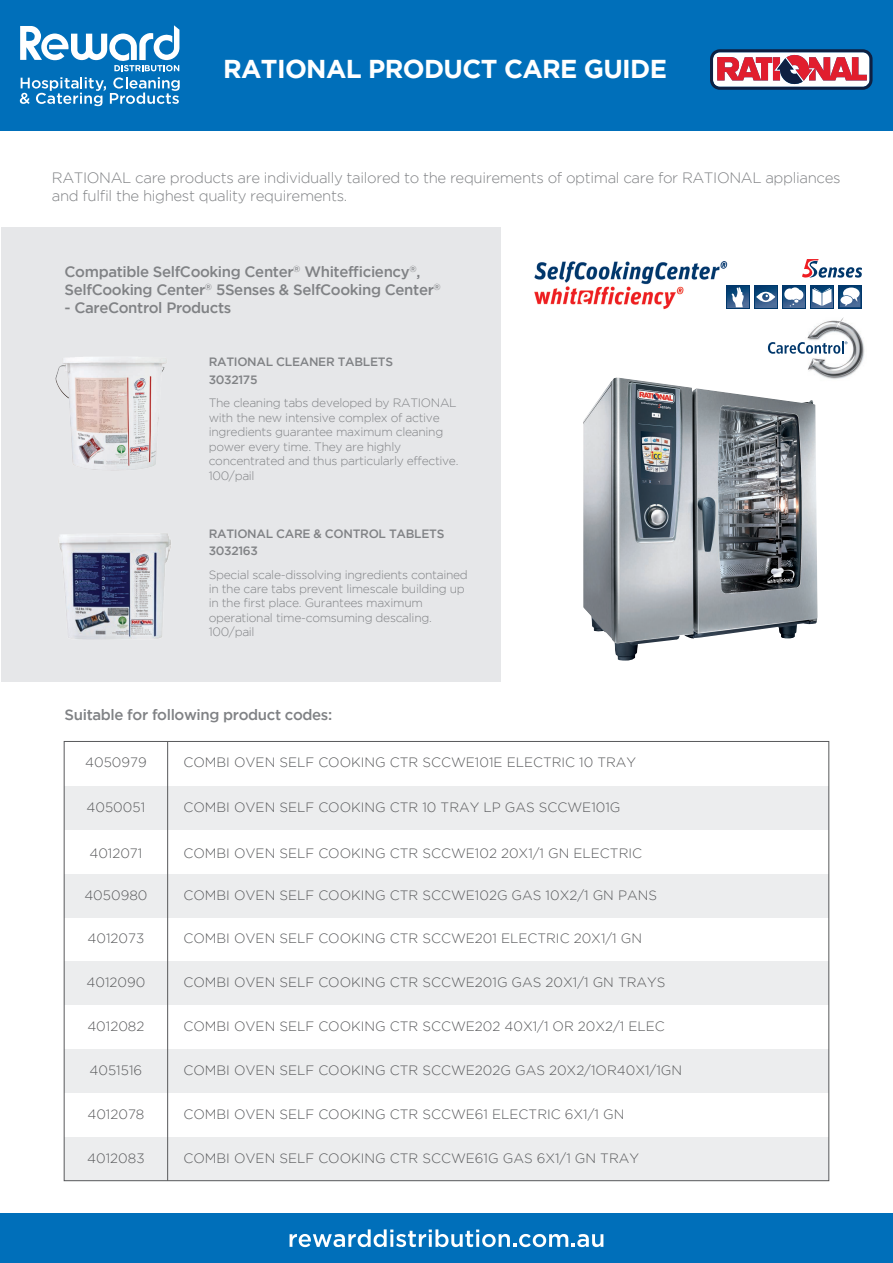
<style>
.page{position:relative;width:893px;height:1263px;background:#fff}
.page>*{position:absolute;margin:0;border:0;box-sizing:border-box;transform-origin:0 0}
.t1{font:700 25.8px "Gotham";letter-spacing:-.025em;color:#fff}
.t2{font:500 15px/18px "Gotham";letter-spacing:-.025em;color:#808285}
.t3{font:300 15px/18px "Gotham";letter-spacing:-.025em;color:#808285}
.t4{font:300 13.5px "Gotham";color:#58595b}
.t5{font:300 12px/14.4px "Gotham";letter-spacing:-.025em;color:#808285}
.t6{font:500 12px "Gotham";letter-spacing:-.025em;color:#808285}
</style>
<div class="page">
<div style="left:0;top:0;width:893px;height:130px;background:#006fba"></div>
<div style="left:0;top:1213px;width:893px;height:50px;background:#006fba"></div>
<svg style="left:20px;top:25px;width:159px;height:46px"></svg>
<svg style="left:20px;top:77px;width:160px;height:29px"></svg>
<svg style="left:710px;top:49px;width:163px;height:41px;background:#b2798a"></svg>
<svg style="left:290px;top:1229px;width:313px;height:18px"></svg>
<div style="left:2px;top:228px;width:499px;height:454px;background:#e6e7e9"></div>
<img style="left:55px;top:357px;width:112px;height:113px">
<img style="left:59px;top:533px;width:112px;height:106px">
<img style="left:583px;top:378px;width:234px;height:283px">
<img style="left:803px;top:320px;width:62px;height:61px">
<svg style="left:834px;top:317px;width:10px;height:15px"></svg>
<svg style="left:768px;top:341px;width:79px;height:13px"></svg>
<img style="left:534px;top:261px;width:194px;height:49px">
<svg style="left:802px;top:259px;width:60px;height:19px"></svg>
<svg style="left:726px;top:285px;width:24px;height:24px"></svg>
<img style="left:727px;top:287px;width:21px;height:20px">
<svg style="left:731px;top:287px;width:13px;height:20px"></svg>
<svg style="left:754px;top:285px;width:24px;height:24px"></svg>
<img style="left:755px;top:287px;width:21px;height:20px">
<svg style="left:756px;top:292px;width:19px;height:10px"></svg>
<svg style="left:782px;top:285px;width:24px;height:24px"></svg>
<img style="left:783px;top:287px;width:21px;height:20px">
<svg style="left:784px;top:287px;width:20px;height:19px"></svg>
<svg style="left:810px;top:285px;width:24px;height:24px"></svg>
<img style="left:812px;top:287px;width:20px;height:20px">
<svg style="left:812px;top:288px;width:19px;height:18px"></svg>
<svg style="left:838px;top:285px;width:24px;height:24px"></svg>
<img style="left:840px;top:287px;width:20px;height:20px">
<svg style="left:840px;top:288px;width:20px;height:18px"></svg>
<div style="left:64px;top:786px;width:765px;height:44px;background:#ecedee"></div>
<div style="left:64px;top:874px;width:765px;height:44px;background:#ecedee"></div>
<div style="left:64px;top:961px;width:765px;height:44px;background:#ecedee"></div>
<div style="left:64px;top:1049px;width:765px;height:44px;background:#ecedee"></div>
<div style="left:64px;top:1137px;width:765px;height:44px;background:#ecedee"></div>
<hr style="left:167px;top:741px;width:1px;height:440px;background:#58595b">
<h1 class="t1" style="left:223px;top:54px;width:445px">RATIONAL PRODUCT CARE GUIDE</h1>
<p class="t3" style="left:52px;top:168px;width:790px">RATIONAL care products are individually tailored to the requirements of optimal care for RATIONAL appliances and fulfil the highest quality requirements.</p>
<p class="t2" style="left:65px;top:262px;width:378px">Compatible SelfCooking Center<sup>®</sup> Whitefficiency<sup>®</sup>,<br>SelfCooking Center<sup>®</sup> 5Senses &amp; SelfCooking Center<sup>®</sup></p>
<p class="t2" style="left:65px;top:298px;width:168px">- CareControl Products</p>
<p class="t6" style="left:209px;top:355px;width:186px">RATIONAL CLEANER TABLETS</p>
<p class="t5" style="left:209px;top:396px;width:251px">The cleaning tabs developed by RATIONAL with the new intensive complex of active ingredients guarantee maximum cleaning power every time. They are highly concentrated and thus particularly effective.<br>100/pail</p>
<p class="t6" style="left:209px;top:373px;width:50px">3032175</p>
<p class="t6" style="left:209px;top:526px;width:237px">RATIONAL CARE &amp; CONTROL TABLETS</p>
<p class="t5" style="left:209px;top:567px;width:261px">Special scale-dissolving ingredients contained in the care tabs prevent limescale building up in the first place. Gurantees maximum operational time-comsuming descaling.<br>100/pail</p>
<p class="t6" style="left:209px;top:544px;width:51px">3032163</p>
<p class="t2" style="left:65px;top:706px;width:269px">Suitable for following product codes:</p>
<p class="t4" style="left:85px;top:755px;width:63px">4050979</p>
<p class="t4" style="left:183px;top:755px;width:454px">COMBI OVEN SELF COOKING CTR SCCWE101E ELECTRIC 10 TRAY</p>
<p class="t4" style="left:183px;top:800px;width:439px">COMBI OVEN SELF COOKING CTR 10 TRAY LP GAS SCCWE101G</p>
<p class="t4" style="left:87px;top:800px;width:60px">4050051</p>
<p class="t4" style="left:89px;top:845px;width:55px">4012071</p>
<p class="t4" style="left:183px;top:845px;width:460px">COMBI OVEN SELF COOKING CTR SCCWE102 20X1/1 GN ELECTRIC</p>
<p class="t4" style="left:84px;top:887px;width:65px">4050980</p>
<p class="t4" style="left:88px;top:931px;width:58px">4012073</p>
<p class="t4" style="left:183px;top:887px;width:475px">COMBI OVEN SELF COOKING CTR SCCWE102G GAS 10X2/1 GN PANS</p>
<p class="t4" style="left:183px;top:931px;width:460px">COMBI OVEN SELF COOKING CTR SCCWE201 ELECTRIC 20X1/1 GN</p>
<p class="t4" style="left:86px;top:975px;width:60px">4012090</p>
<p class="t4" style="left:183px;top:975px;width:484px">COMBI OVEN SELF COOKING CTR SCCWE201G GAS 20X1/1 GN TRAYS</p>
<p class="t4" style="left:87px;top:1019px;width:59px">4012082</p>
<p class="t4" style="left:183px;top:1019px;width:483px">COMBI OVEN SELF COOKING CTR SCCWE202 40X1/1 OR 20X2/1 ELEC</p>
<p class="t4" style="left:90px;top:1063px;width:54px">4051516</p>
<p class="t4" style="left:183px;top:1063px;width:500px">COMBI OVEN SELF COOKING CTR SCCWE202G GAS 20X2/1OR40X1/1GN</p>
<p class="t4" style="left:87px;top:1107px;width:59px">4012078</p>
<p class="t4" style="left:183px;top:1107px;width:442px">COMBI OVEN SELF COOKING CTR SCCWE61 ELECTRIC 6X1/1 GN</p>
<p class="t4" style="left:87px;top:1150px;width:59px">4012083</p>
<p class="t4" style="left:183px;top:1150px;width:457px">COMBI OVEN SELF COOKING CTR SCCWE61G GAS 6X1/1 GN TRAY</p>
</div>
